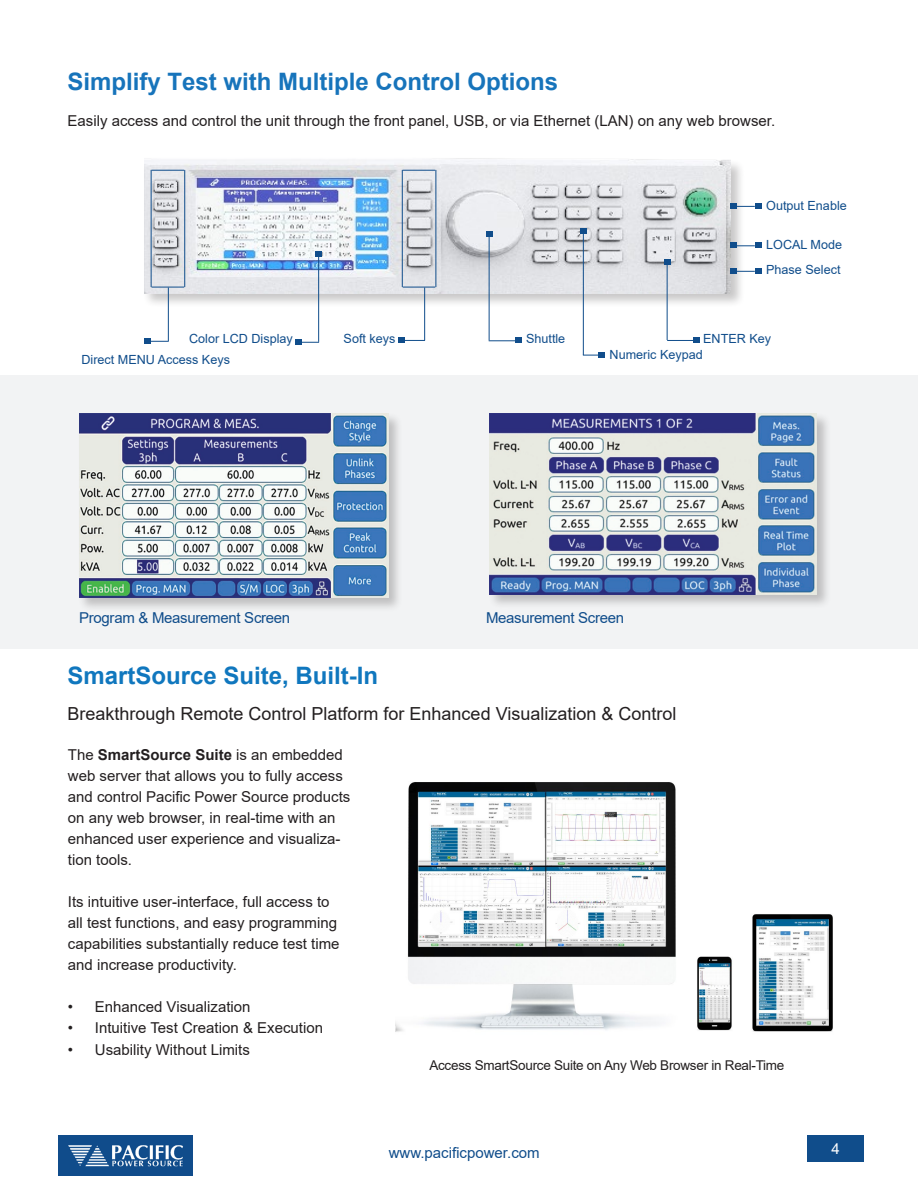
<style>
.page{position:relative;width:918px;height:1188px;background:#fff}
.page>*{position:absolute;margin:0;border:0;box-sizing:border-box;transform-origin:0 0}
.Subhead1{font:700 24px "Arial";color:#1774bb}
.Subhead1-2{font:700 24px "Arial";color:#1077be}
.Subhead1-3{font:18px "Arial";color:#231f20}
.Subhead1-4{font:15px/21px "Arial";color:#231f20}
.Charts{font:15px "Arial";letter-spacing:-.02em;color:#104d8b}
.Charts-2{font:15px "Arial";color:#104d8b}
.t1{font:15px "Arial";color:#fff}
.Charts-3{font:13.5px "Arial";letter-spacing:-.02em;color:#231f20}
.t2{font:12.6px "Arial";color:#104d8b}
.s1{font-weight:700}
</style>
<div class="page">
<div style="left:0;top:376px;width:918px;height:273px;background:#f2f3f4"></div>
<div style="left:807px;top:1136px;width:57px;height:26px;background:#104d8b"></div>
<div style="left:143px;top:157px;width:602px;height:151px;background:#231f20;opacity:.25"></div>
<img style="left:144px;top:157px;width:586px;height:136px">
<hr style="left:489px;top:236px;width:1px;height:104px;background:#104d8b">
<svg style="left:487px;top:232px;width:6px;height:5px"></svg>
<svg style="left:144px;top:339px;width:25px;height:5px"></svg>
<hr style="left:168px;top:288px;width:1px;height:53px;background:#104d8b">
<svg style="left:398px;top:338px;width:27px;height:5px"></svg>
<hr style="left:424px;top:288px;width:1px;height:52px;background:#104d8b">
<svg style="left:515px;top:338px;width:7px;height:5px"></svg>
<hr style="left:489px;top:340px;width:30px;height:1px;background:#104d8b">
<hr style="left:318px;top:255px;width:1px;height:87px;background:#104d8b">
<div style="left:315px;top:251px;width:7px;height:6px;background:#104d8b"></div>
<svg style="left:296px;top:339px;width:23px;height:5px"></svg>
<hr style="left:667px;top:262px;width:1px;height:78px;background:#104d8b">
<div style="left:693px;top:337px;width:7px;height:6px;background:#104d8b"></div>
<hr style="left:667px;top:340px;width:31px;height:1px;background:#104d8b">
<div style="left:664px;top:259px;width:7px;height:6px;background:#104d8b"></div>
<hr style="left:583px;top:232px;width:1px;height:123px;background:#104d8b">
<div style="left:598px;top:352px;width:7px;height:6px;background:#104d8b"></div>
<svg style="left:583px;top:355px;width:15px;height:1px"></svg>
<svg style="left:580px;top:229px;width:7px;height:5px"></svg>
<svg style="left:737px;top:206px;width:18px;height:1px"></svg>
<div style="left:755px;top:203px;width:7px;height:6px;background:#104d8b"></div>
<div style="left:730px;top:203px;width:7px;height:6px;background:#104d8b"></div>
<svg style="left:730px;top:243px;width:32px;height:5px"></svg>
<svg style="left:737px;top:271px;width:18px;height:1px"></svg>
<div style="left:755px;top:268px;width:7px;height:6px;background:#104d8b"></div>
<div style="left:730px;top:268px;width:7px;height:6px;background:#104d8b"></div>
<hr style="left:152px;top:287px;width:32px;height:1px;background:#104d8b">
<hr style="left:151px;top:170px;width:1px;height:117px;background:#104d8b">
<hr style="left:184px;top:170px;width:1px;height:117px;background:#104d8b">
<hr style="left:152px;top:170px;width:32px;height:1px;background:#104d8b">
<hr style="left:403px;top:287px;width:32px;height:1px;background:#104d8b">
<hr style="left:402px;top:170px;width:1px;height:117px;background:#104d8b">
<hr style="left:435px;top:170px;width:1px;height:117px;background:#104d8b">
<hr style="left:403px;top:170px;width:32px;height:1px;background:#104d8b">
<img style="left:395px;top:782px;width:438px;height:250px">
<div style="left:78px;top:412px;width:325px;height:201px;background:#231f20;opacity:.25"></div>
<img style="left:79px;top:413px;width:309px;height:185px">
<div style="left:488px;top:412px;width:344px;height:198px;background:#231f20;opacity:.25"></div>
<img style="left:490px;top:413px;width:327px;height:182px">
<img style="left:58px;top:1136px;width:134px;height:39px">
<p class="Subhead1" style="left:68px;top:65px;width:492px">Simplify Test with Multiple Control Options</p>
<p class="Subhead1-4" style="left:68px;top:110px;width:709px">Easily access and control the unit through the front panel, USB, or via Ethernet (LAN) on any web browser.</p>
<p class="t2" style="left:189px;top:330px;width:105px">Color LCD Display</p>
<p class="t2" style="left:344px;top:330px;width:53px">Soft keys</p>
<p class="t2" style="left:526px;top:330px;width:41px">Shuttle</p>
<p class="t2" style="left:81px;top:350px;width:150px">Direct MENU Access Keys</p>
<p class="t2" style="left:766px;top:197px;width:82px">Output Enable</p>
<p class="t2" style="left:766px;top:235px;width:77px">LOCAL Mode</p>
<p class="t2" style="left:766px;top:261px;width:76px">Phase Select</p>
<p class="t2" style="left:703px;top:330px;width:69px">ENTER Key</p>
<p class="t2" style="left:610px;top:346px;width:95px">Numeric Keypad</p>
<p class="Charts" style="left:79px;top:607px;width:213px">Program &amp; Measurement Screen</p>
<p class="Charts" style="left:486px;top:607px;width:140px">Measurement Screen</p>
<p class="Subhead1-2" style="left:68px;top:659px;width:312px">SmartSource Suite, Built-In</p>
<p class="Subhead1-3" style="left:68px;top:701px;width:610px">Breakthrough Remote Control Platform for Enhanced Visualization &amp; Control</p>
<p class="Subhead1-4" style="left:68px;top:745px;width:284px">The <span class="s1">SmartSource Suite</span> is an embedded web server that allows you to fully access and control Pacific Power Source products on any web browser, in real-time with an enhanced user experience and visualiza&shy;tion tools.</p>
<p class="Subhead1-4" style="left:68px;top:892px;width:273px">Its intuitive user-interface, full access to all test functions, and easy programming capabilities substantially reduce test time and increase productivity.</p>
<p class="Subhead1-4" style="left:68px;top:997px;width:184px">• Enhanced Visualization</p>
<p class="Subhead1-4" style="left:68px;top:1018px;width:257px">• Intuitive Test Creation &amp; Execution</p>
<p class="Subhead1-4" style="left:68px;top:1039px;width:184px">• Usability Without Limits</p>
<p class="Charts-3" style="left:429px;top:1056px;width:357px">Access SmartSource Suite on Any Web Browser in Real-Time</p>
<p class="Charts-2" style="left:389px;top:1143px;width:152px">www.pacificpower.com</p>
<p class="t1" style="left:831px;top:1138px;width:10px">4</p>
</div>
